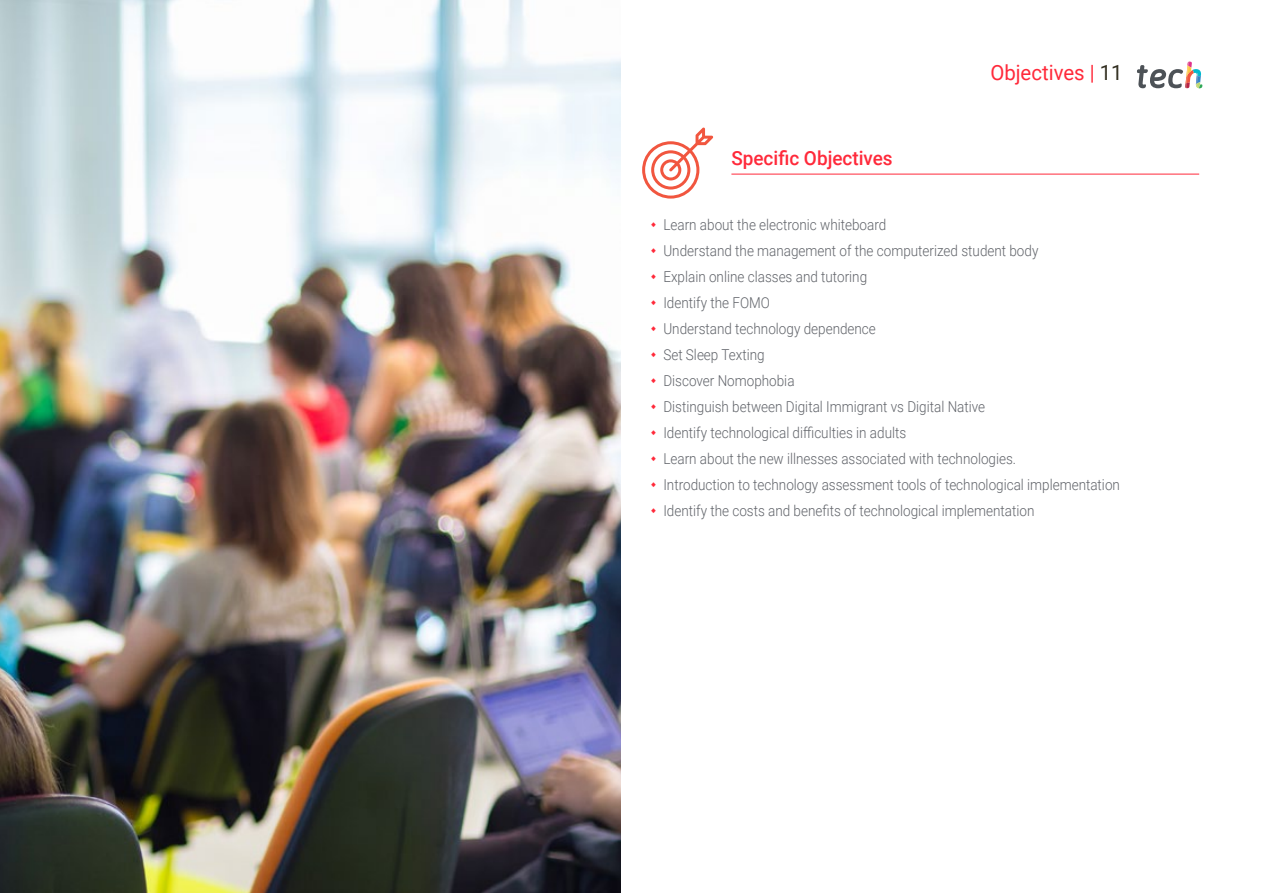
<style>
.page{position:relative;width:1263px;height:893px;background:#fff}
.page>*{position:absolute;margin:0;border:0;box-sizing:border-box;transform-origin:0 0}
.t1{font:21px "Roboto";color:#ff293a}
.t2{font:500 19.5px "Roboto";color:#ff293a}
.t3{font:300 15px/26px "Roboto";color:#61646a;scale:.9 1}
.s1{color:#312e20}
</style>
<div class="page">
<hr style="left:731px;top:174px;width:468px;height:1px;background:#ff293a">
<svg style="left:642px;top:127px;width:71px;height:72px"></svg>
<img style="left:0;top:0;width:621px;height:893px">
<svg style="left:1137px;top:62px;width:65px;height:27px"></svg>
<h2 class="t2" style="left:731px;top:144px;width:163px">Specific Objectives</h2>
<h1 class="t1" style="left:990px;top:57px;width:134px">Objectives | <span class="s1">11</span></h1>
<p class="t3" style="left:663px;top:211px;width:509px">Learn about the electronic whiteboard<br>Understand the management of the computerized student body<br>Explain online classes and tutoring<br>Identify the FOMO<br>Understand technology dependence<br>Set Sleep Texting<br>Discover Nomophobia<br>Distinguish between Digital Immigrant vs Digital Native<br>Identify technological difficulties in adults<br>Learn about the new illnesses associated with technologies.<br>Introduction to technology assessment tools of technological implementation Identify the costs and benefits of technological implementation</p>
</div>
